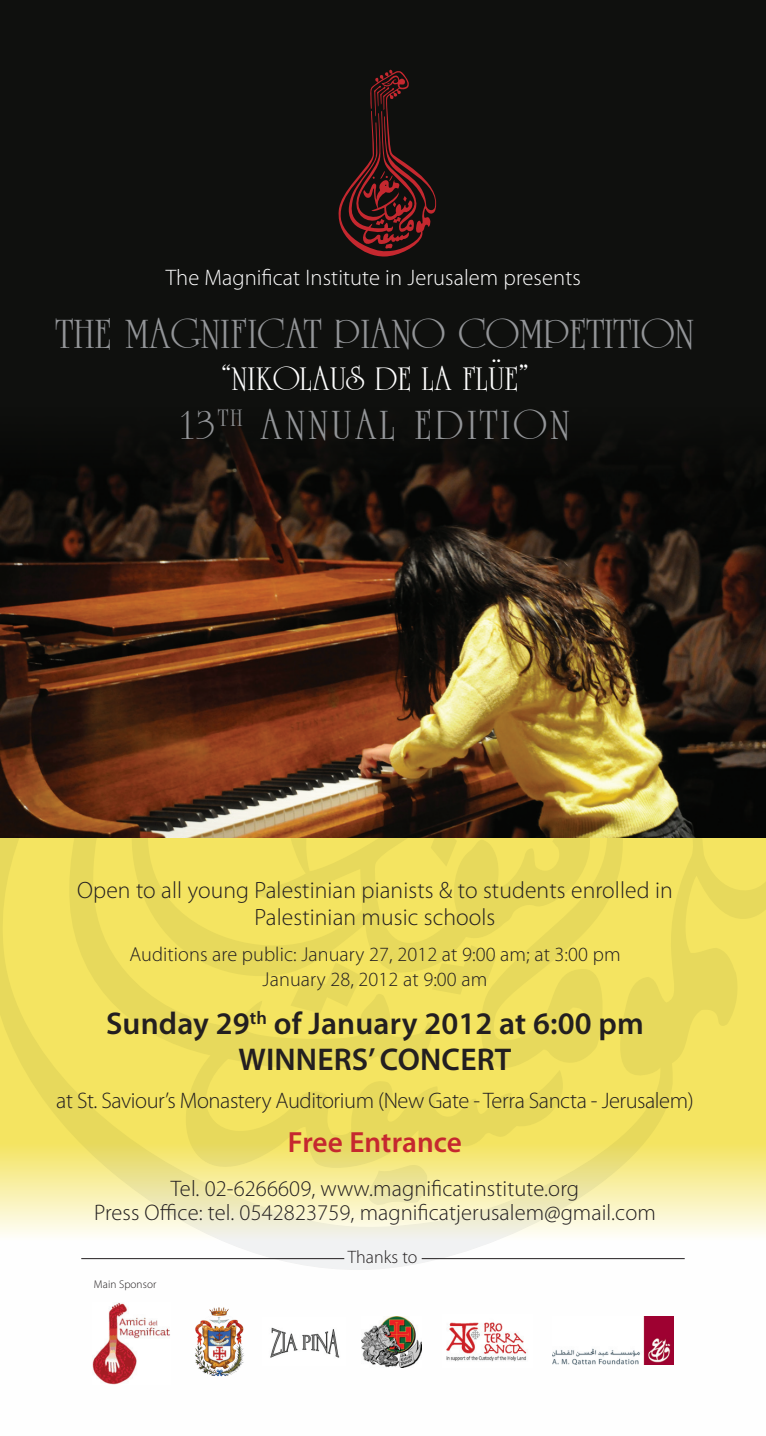
<style>
.page{position:relative;width:766px;height:1436px;background:#fff}
.page>*{position:absolute;margin:0;border:0;box-sizing:border-box;transform-origin:0 0}
.t1{font:45px/91.1px "Unicorn Plain";color:#939598}
.t2{font:36px "Unicorn Plain";color:#fff}
.t3{font:600 31.5px/36px "Myriad Pro";letter-spacing:.005em;color:#231f20}
.t4{font:600 29.25px "Myriad Pro";color:#c5282f}
.t5{font:26.32px "Unicorn Plain";color:#939598}
.t6{font:300 23.62px/27px "Myriad Pro";letter-spacing:.005em;color:#231f20;text-align:center}
.t7{font:300 22.5px/24.8px "Myriad Pro";letter-spacing:.005em;color:#231f20;text-align:center}
.t8{font:300 22.5px "Myriad Pro";letter-spacing:-.02em;color:#231f20}
.t9{font:300 22.5px "Myriad Pro";letter-spacing:.005em;color:#fff}
.t10{font:300 20.25px/24.8px "Myriad Pro";letter-spacing:.005em;color:#231f20;text-align:center}
.t11{font:600 18.45px "Myriad Pro";color:#231f20}
.t12{font:300 18px "Myriad Pro";letter-spacing:.005em;color:#231f20}
.t13{font:300 11.25px "Myriad Pro";letter-spacing:.005em;color:#231f20}
</style>
<div class="page">
<svg style="left:0;top:837px;width:765px;height:433px;background:#f0e47a"></svg>
<div style="left:0;top:0;width:765px;height:797px;background:#0f100e"></div>
<img style="left:0;top:420px;width:765px;height:417px">
<svg style="left:338px;top:69px;width:99px;height:187px"></svg>
<hr style="left:421px;top:1257px;width:263px;height:1px;background:#231f20">
<hr style="left:81px;top:1257px;width:263px;height:1px;background:#231f20">
<img style="left:92px;top:1302px;width:78px;height:82px">
<img style="left:195px;top:1307px;width:49px;height:69px">
<img style="left:361px;top:1316px;width:60px;height:50px">
<img style="left:270px;top:1327px;width:70px;height:31px">
<img style="left:446px;top:1322px;width:81px;height:40px">
<img style="left:553px;top:1316px;width:120px;height:48px">
<p class="t9" style="left:166px;top:264px;width:416px">The Magnificat Institute in Jerusalem presents</p>
<h1 class="t1" style="left:260px;top:289px;width:435px;text-indent:-205px">THE MAGNIFICAT PIANO COMPETITION<br>ANNUAL EDITION</h1>
<h2 class="t2" style="left:222px;top:358px;width:307px">“NIKOLAUS DE LA FLÜE“</h2>
<p class="t5" style="left:218px;top:402px;width:26px">TH</p>
<h1 class="t1" style="left:180px;top:380px;width:36px">13</h1>
<p class="t6" style="left:77px;top:876px;width:597px">Open to all young Palestinian pianists &amp; to students enrolled in<br>Palestinian music schools</p>
<p class="t10" style="left:129px;top:941px;width:492px">Auditions are public: January 27, 2012 at 9:00 am; at 3:00 pm<br>January 28, 2012 at 9:00 am</p>
<h3 class="t3" style="left:274px;top:1004px;width:371px">of January 2012 at 6:00 pm</h3>
<p class="t11" style="left:250px;top:1005px;width:19px">th</p>
<h3 class="t3" style="left:238px;top:1004px;width:274px;text-indent:-132px">Sunday 29<br>WINNERS’CONCERT</h3>
<p class="t8" style="left:56px;top:1086px;width:638px">at St. Saviours’ Monastery Auditorium (New Gate - Terra Sancta - Jerusalem(</p>
<h3 class="t4" style="left:288px;top:1123px;width:176px">Free Entrance</h3>
<p class="t7" style="left:94px;top:1175px;width:563px">Tel. 02-6266609, www.magnificatinstitute.org<br>Press Office: tel. 0542823759, magnificatjerusalem@gmail.com</p>
<p class="t13" style="left:94px;top:1277px;width:64px">Main Sponsor</p>
<p class="t12" style="left:347px;top:1245px;width:71px">Thanks to</p>
</div>
